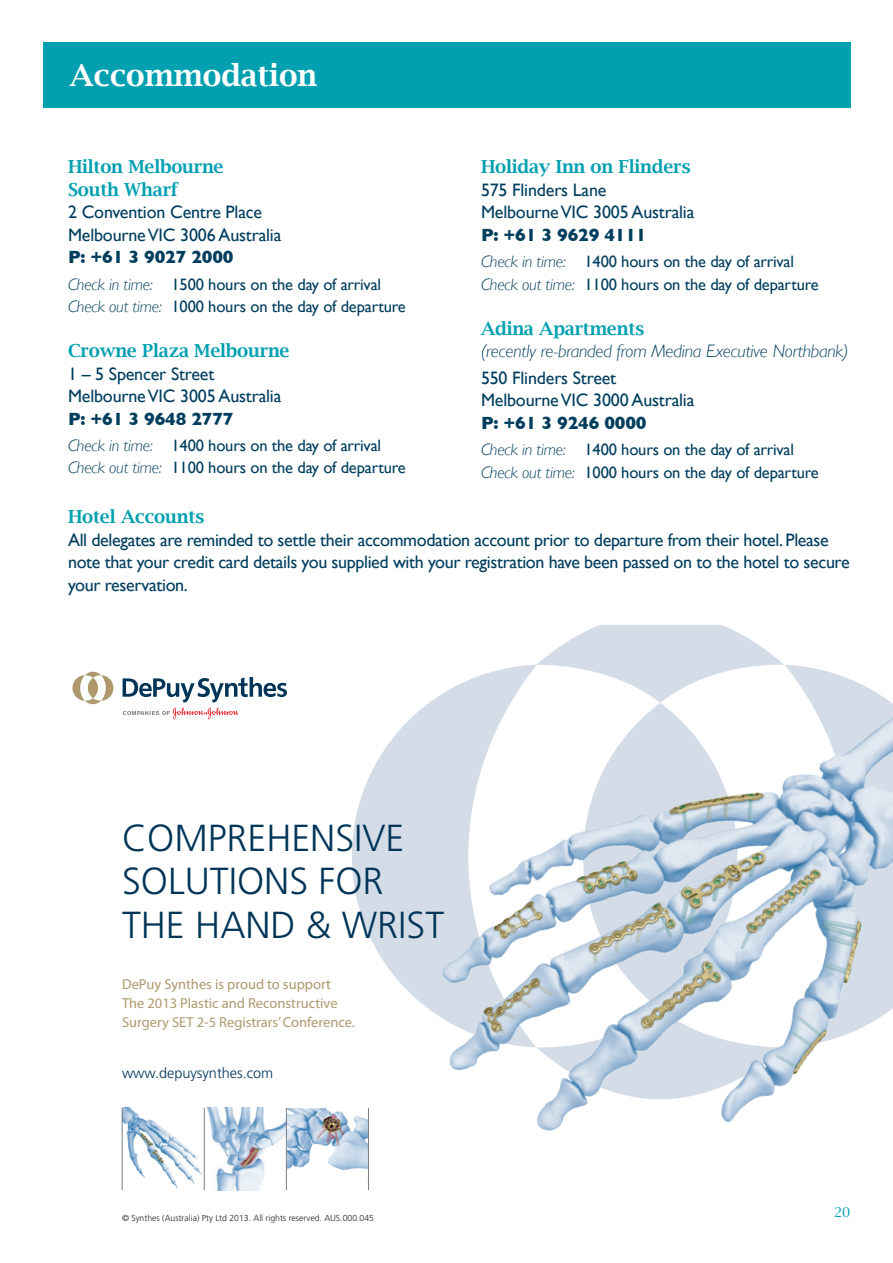
<style>
.page{position:relative;width:893px;height:1263px;background:#fff}
.page>*{position:absolute;margin:0;border:0;box-sizing:border-box;transform-origin:0 0}
.t1{font:300 37.65px/43.5px "Frutiger";color:#003558}
.t2{font:600 30px "Lucida Bright";color:#fff}
.t3{font:18px/22.5px "Gill Sans";letter-spacing:-.02em;color:#003e5e}
.t4{font:600 18px/22.5px "Lucida Bright";letter-spacing:-.01em;color:#00a0b0}
.t5{font:italic 300 18px/22.5px "Gill Sans";letter-spacing:-.01em;color:#003e5e}
.t6{font:700 18px "Gill Sans";letter-spacing:-.01em;color:#003e5e}
.t7{font:16.5px "Gill Sans";letter-spacing:-.01em;color:#003e5e}
.t8{font:14.55px/18.8px "Myriad Pro";color:#ae996d}
.t9{font:300 14.55px "Frutiger";color:#003558}
.t10{font:13.5px "Lucida Bright";color:#00a0b0}
.t11{font:300 8.7px "Frutiger";color:#231f20}
.s1{font-weight:300;font-style:italic}
.s2{font-family:"Lucida Bright";font-weight:600;font-style:normal;color:#00a0b0}
</style>
<div class="page">
<div style="left:43px;top:43px;width:808px;height:65px;background:#00a0b0"></div>
<img style="left:123px;top:1108px;width:245px;height:82px">
<svg style="left:352px;top:626px;width:378px;height:491px"></svg>
<img style="left:383px;top:629px;width:510px;height:502px">
<hr style="left:204px;top:1108px;width:1px;height:82px;background:#757d84">
<hr style="left:286px;top:1108px;width:1px;height:82px;background:#757d84">
<hr style="left:368px;top:1108px;width:1px;height:82px;background:#757d84">
<hr style="left:122px;top:1108px;width:1px;height:82px;background:#757d84">
<svg style="left:123px;top:677px;width:164px;height:42px"></svg>
<svg style="left:72px;top:671px;width:41px;height:34px"></svg>
<p class="t2" style="left:70px;top:58px;width:249px">Accommodation</p>
<p class="t4" style="left:68px;top:156px;width:157px">Hilton Melbourne<br>South Wharf</p>
<p class="t3" style="left:68px;top:201px;width:196px">2 Convention Centre Place</p>
<p class="t3" style="left:68px;top:223px;width:215px">Melbourne VIC 3006 Australia</p>
<p class="t6" style="left:68px;top:247px;width:167px">P: +61 3 9027 2000</p>
<p class="t7" style="left:68px;top:275px;width:315px"><span class="s1">Check in time:</span> 1500 hours on the day of arrival</p>
<p class="t7" style="left:68px;top:297px;width:339px"><span class="s1">Check out time:</span> 1000 hours on the day of departure</p>
<p class="t4" style="left:68px;top:339px;width:223px">Crowne Plaza Melbourne</p>
<p class="t3" style="left:68px;top:362px;width:148px">1 – 5 Spencer Street</p>
<p class="t3" style="left:68px;top:385px;width:215px">Melbourne VIC 3005 Australia</p>
<p class="t6" style="left:68px;top:408px;width:167px">P: +61 3 9648 2777</p>
<p class="t7" style="left:68px;top:436px;width:315px"><span class="s1">Check in time:</span> 1400 hours on the day of arrival</p>
<p class="t7" style="left:68px;top:458px;width:339px"><span class="s1">Check out time:</span> 1100 hours on the day of departure</p>
<p class="t4" style="left:481px;top:156px;width:211px">Holiday Inn on Flinders</p>
<p class="t3" style="left:481px;top:178px;width:127px">575 Flinders Lane</p>
<p class="t3" style="left:481px;top:201px;width:215px">Melbourne VIC 3005 Australia</p>
<p class="t6" style="left:481px;top:224px;width:167px">P: +61 3 9629 4111</p>
<p class="t7" style="left:481px;top:252px;width:315px"><span class="s1">Check in time:</span> 1400 hours on the day of arrival</p>
<p class="t7" style="left:481px;top:274px;width:339px"><span class="s1">Check out time:</span> 1100 hours on the day of departure</p>
<p class="t5" style="left:481px;top:317px;width:369px"><span class="s2">Adina Apartments<br></span>(recently re-branded from Medina Executive Northbank)</p>
<p class="t3" style="left:481px;top:366px;width:137px">550 Flinders Street</p>
<p class="t3" style="left:481px;top:389px;width:215px">Melbourne VIC 3000 Australia</p>
<p class="t6" style="left:481px;top:412px;width:167px">P: +61 3 9246 0000</p>
<p class="t7" style="left:481px;top:440px;width:315px"><span class="s1">Check in time:</span> 1400 hours on the day of arrival</p>
<p class="t7" style="left:481px;top:462px;width:339px"><span class="s1">Check out time:</span> 1000 hours on the day of departure</p>
<p class="t4" style="left:68px;top:505px;width:138px">Hotel Accounts</p>
<p class="t3" style="left:68px;top:528px;width:783px">All delegates are reminded to settle their accommodation account prior to departure from their hotel. Please note that your credit card details you supplied with your registration have been passed on to the hotel to secure your reservation.</p>
<p class="t1" style="left:122px;top:817px;width:324px">COMPREHENSIVE<br>SOLUTIONS FOR<br>THE HAND &amp; WRIST</p>
<p class="t8" style="left:122px;top:974px;width:234px">DePuy Synthes is proud to support<br>The 2013 Plastic and Reconstructive<br>Surgery SET 2-5 Registrars’ Conference.</p>
<p class="t9" style="left:122px;top:1064px;width:153px">www.depuysynthes.com</p>
<p class="t11" style="left:122px;top:1213px;width:254px">© Synthes (Australia) Pty Ltd 2013. All rights reserved. AUS.000.045</p>
<p class="t10" style="left:834px;top:1204px;width:18px">20</p>
</div>
